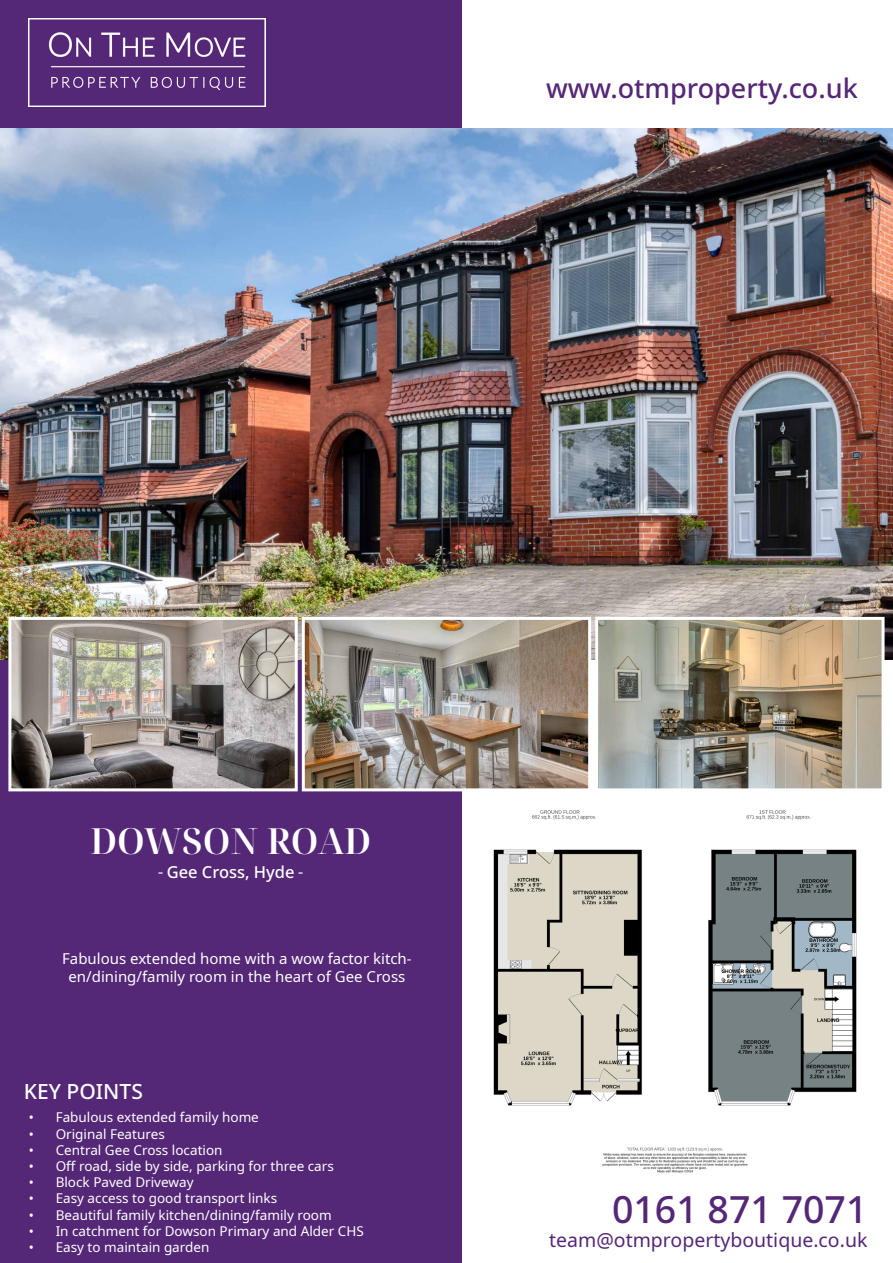
<style>
.page{position:relative;width:893px;height:1263px;background:#fff}
.page>*{position:absolute;margin:0;border:0;box-sizing:border-box;transform-origin:0 0}
.t1{font:500 37.5px "Noto Sans";color:#542777}
.t2{font:600 36px "Noto Serif Display";color:#fff}
.t3{font:500 27px "Noto Sans";color:#542777}
.t4{font:500 21px "Noto Sans";color:#fff}
.t5{font:19.5px "Noto Sans";color:#542777}
.t6{font:500 16.5px "Noto Sans";color:#fff}
.t7{font:15px/18px "Noto Sans";color:#fff;text-align:center}
.t8{font:13.5px "Noto Sans";color:#fff}
.s1{font-family:"Lato";font-weight:400}
</style>
<div class="page">
<div style="left:0;top:0;width:461px;height:1263px;background:#542777"></div>
<img style="left:0;top:128px;width:893px;height:532px">
<img style="left:28px;top:18px;width:238px;height:88px">
<img style="left:12px;top:621px;width:282px;height:166px">
<div style="left:8px;top:617px;width:290px;height:174px;border:3px solid #fff"></div>
<img style="left:306px;top:621px;width:281px;height:166px">
<div style="left:302px;top:617px;width:289px;height:174px;border:3px solid #fff"></div>
<img style="left:599px;top:621px;width:281px;height:166px">
<div style="left:595px;top:617px;width:289px;height:174px;border:3px solid #fff"></div>
<img style="left:493px;top:810px;width:364px;height:362px">
<h3 class="t3" style="left:546px;top:69px;width:313px">www.otmproperty.co.uk</h3>
<h2 class="t2" style="left:90px;top:816px;width:283px">DOWSON ROAD</h2>
<p class="t6" style="left:158px;top:860px;width:147px"><span class="s1">-</span> Gee Cross, Hyde <span class="s1">-</span></p>
<p class="t7" style="left:62px;top:950px;width:351px">Fabulous extended home with a wow factor kitch&shy;en/dining/family room in the heart of Gee Cross</p>
<h3 class="t4" style="left:24px;top:1076px;width:121px">KEY POINTS</h3>
<p class="t8" style="left:29px;top:1108px;width:232px">• Fabulous extended family home</p>
<p class="t8" style="left:29px;top:1124px;width:138px">• Original Features</p>
<p class="t8" style="left:29px;top:1140px;width:195px">• Central Gee Cross location</p>
<p class="t8" style="left:29px;top:1156px;width:307px">• Off road, side by side, parking for three cars</p>
<p class="t8" style="left:29px;top:1173px;width:166px">• Block Paved Driveway</p>
<p class="t8" style="left:29px;top:1189px;width:250px">• Easy access to good transport links</p>
<p class="t8" style="left:29px;top:1205px;width:304px">• Beautiful family kitchen/dining/family room</p>
<p class="t8" style="left:29px;top:1221px;width:337px">• In catchment for Dowson Primary and Alder CHS</p>
<p class="t8" style="left:29px;top:1237px;width:182px">• Easy to maintain garden</p>
<h1 class="t1" style="left:612px;top:1183px;width:257px">0161 871 7071</h1>
<h3 class="t5" style="left:549px;top:1226px;width:320px">team@otmpropertyboutique.co.uk</h3>
</div>
